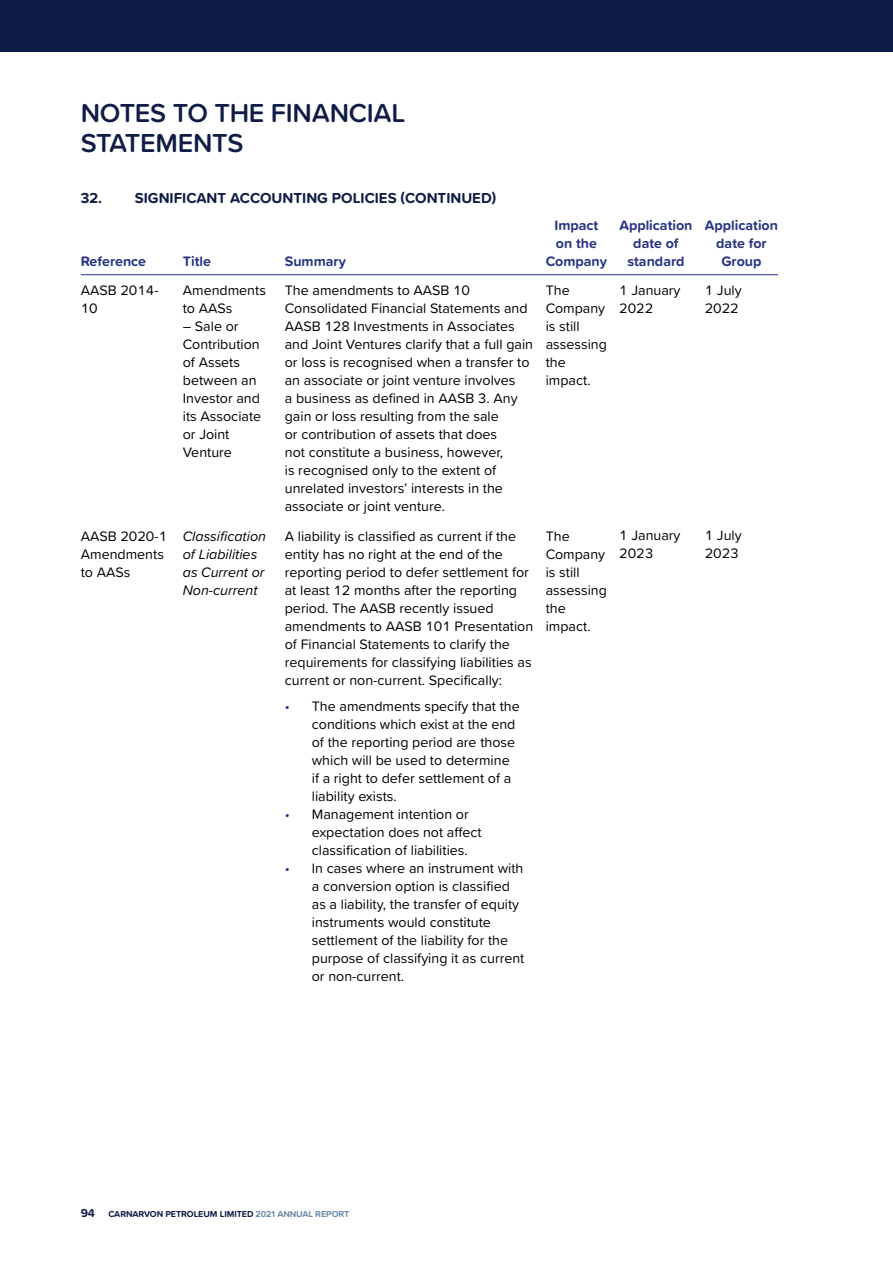
<style>
.page{position:relative;width:893px;height:1263px;background:#fff}
.page>*{position:absolute;margin:0;border:0;box-sizing:border-box;transform-origin:0 0}
.t1{font:600 27px/30px "Proxima Soft";letter-spacing:-.01em;color:#0f1c45}
.t2{font:700 15px "Proxima Soft";color:#0f1c45}
.t3{font:14.25px/18px "Proxima Soft";color:#000}
.t4{font:700 14.25px/18px "Proxima Soft";color:#283583;text-align:center}
.t5{font:italic 14.25px/18px "Proxima Soft";color:#000}
.t6{font:700 9px "Proxima Soft";letter-spacing:-.01em;color:#0f1c45}
.s1{font-style:italic;color:#283583}
.s2{font-size:12px}
.s3{color:#6d8ba7}
</style>
<div class="page">
<hr style="left:81px;top:274px;width:96px;height:1px;background:#283583">
<hr style="left:177px;top:274px;width:102px;height:1px;background:#283583">
<hr style="left:279px;top:274px;width:261px;height:1px;background:#283583">
<hr style="left:540px;top:274px;width:73px;height:1px;background:#283583">
<hr style="left:613px;top:274px;width:86px;height:1px;background:#283583">
<hr style="left:699px;top:274px;width:79px;height:1px;background:#283583">
<div style="left:0;top:0;width:893px;height:52px;background:#0f1c45"></div>
<h1 class="t1" style="left:81px;top:97px;width:326px">NOTES TO THE FINANCIAL<br>STATEMENTS</h1>
<p class="t2" style="left:81px;top:187px;width:417px">32. SIGNIFICANT ACCOUNTING POLICIES (CONTINUED)</p>
<p class="t4" style="left:81px;top:251px;width:67px">Reference</p>
<p class="t4" style="left:183px;top:251px;width:30px">Title</p>
<p class="t4" style="left:285px;top:251px;width:63px">Summary</p>
<p class="t4" style="left:546px;top:215px;width:63px">Impact on the<br>Company</p>
<p class="t4" style="left:619px;top:215px;width:75px">Application date of standard</p>
<p class="t4" style="left:705px;top:215px;width:75px">Application date for<br>Group</p>
<p class="t3" style="left:81px;top:281px;width:79px">AASB 2014-<br>10</p>
<p class="t3" style="left:183px;top:281px;width:85px">Amendments to AASs</p>
<p class="t3" style="left:183px;top:317px;width:80px">– Sale or<br>Contribution of Assets between an<br>Investor and its Associate or Joint<br>Venture</p>
<p class="t3" style="left:285px;top:281px;width:250px">The amendments to AASB 10<br>Consolidated Financial Statements and AASB 128 Investments in Associates and Joint Ventures clarify that a full gain or loss is recognised when a transfer to an associate or joint venture involves<br>a business as defined in AASB 3. Any gain or loss resulting from the sale<br>or contribution of assets that does<br>not constitute a business, however,<br>is recognised only to the extent of unrelated investors’ interests in the associate or joint venture.</p>
<p class="t3" style="left:546px;top:281px;width:63px">The<br>Company is still assessing the impact.</p>
<p class="t3" style="left:619px;top:281px;width:63px">1 January<br>2022</p>
<p class="t3" style="left:705px;top:281px;width:39px">1 July<br>2022</p>
<p class="t3" style="left:81px;top:526px;width:88px">AASB 2020-1<br>Amendments to AASs</p>
<p class="t5" style="left:183px;top:526px;width:85px">Classification of Liabilities as Current or<br>Non-current</p>
<p class="t3" style="left:285px;top:526px;width:250px">A liability is classified as current if the entity has no right at the end of the reporting period to defer settlement for at least 12 months after the reporting period. The AASB recently issued amendments to AASB 101 Presentation of Financial Statements to clarify the requirements for classifying liabilities as current or non-current. Specifically:</p>
<p class="t3" style="left:312px;top:697px;width:209px;text-indent:-27px"><span class="s1">•</span> The amendments specify that the conditions which exist at the end of the reporting period are those which will be used to determine if a right to defer settlement of a liability exists.</p>
<p class="t3" style="left:312px;top:805px;width:171px;text-indent:-27px"><span class="s1">•</span> Management intention or expectation does not affect classification of liabilities.</p>
<p class="t3" style="left:312px;top:859px;width:214px;text-indent:-27px"><span class="s1">•</span> In cases where an instrument with a conversion option is classified as a liability, the transfer of equity instruments would constitute settlement of the liability for the purpose of classifying it as current or non-current.</p>
<p class="t3" style="left:546px;top:526px;width:63px">The<br>Company is still assessing the impact.</p>
<p class="t3" style="left:619px;top:526px;width:63px">1 January<br>2023</p>
<p class="t3" style="left:705px;top:526px;width:39px">1 July<br>2023</p>
<p class="t6" style="left:81px;top:1207px;width:270px"><span class="s2">94</span> CARNARVON PETROLEUM LIMITED <span class="s3">2021 ANNUAL REPORT</span></p>
</div>
